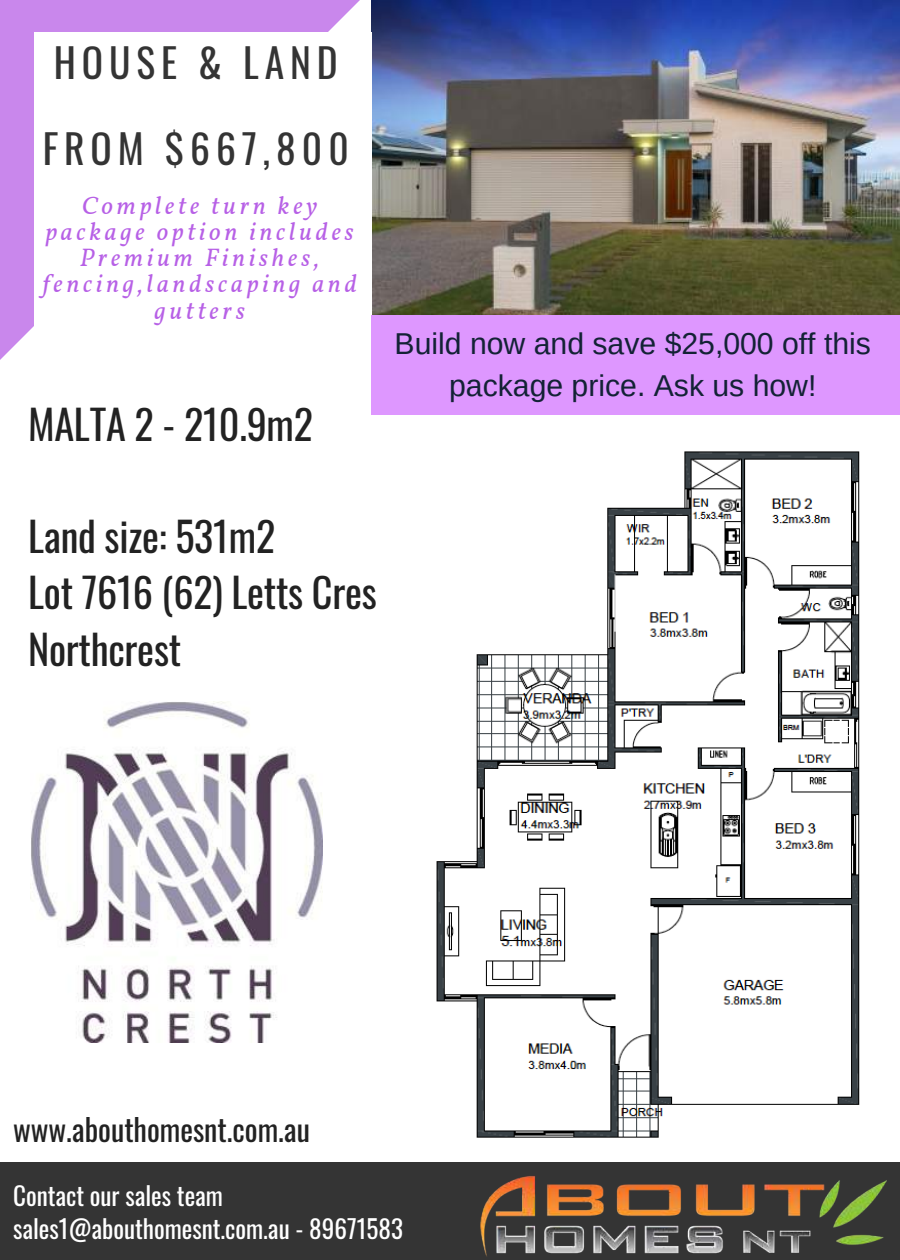
<style>
.page{position:relative;width:900px;height:1260px;background:#fff}
.page>*{position:absolute;margin:0;border:0;box-sizing:border-box;transform-origin:0 0}
.t1{font:40.25px/56.2px "Oswald";letter-spacing:-.005em;color:#222}
.t2{font:39.5px/86.2px "Oswald";letter-spacing:.15em;color:#343434}
.t3{font:30.25px/41.2px "Arimo";color:#132235;text-align:center}
.t4{font:30.25px "Oswald";color:#222}
.t5{font:italic 25.25px/26.2px "Vollkorn";letter-spacing:.15em;color:#b760e6;text-align:center}
.t6{font:25.25px/33.8px "Oswald";color:#fff}
</style>
<div class="page">
<div style="left:0;top:1162px;width:900px;height:98px;background:#343434"></div>
<img style="left:394px;top:0;width:506px;height:315px">
<svg style="left:0;top:0;width:394px;height:360px;fill:#c987ec"></svg>
<div style="left:34px;top:32px;width:337px;height:294px;background:#fff"></div>
<img style="left:480px;top:1175px;width:407px;height:81px">
<img style="left:30px;top:701px;width:292px;height:341px">
<div style="left:371px;top:315px;width:529px;height:99px;background:#de97ff"></div>
<img style="left:436px;top:451px;width:424px;height:687px">
<h2 class="t2" style="left:43px;top:18px;width:308px">HOUSE &amp; LAND<br>FROM $667,800</h2>
<p class="t5" style="left:42px;top:194px;width:316px">Complete turn key package option includes<br>Premium Finishes, fencing,landscaping and gutters</p>
<h1 class="t1" style="left:28px;top:394px;width:286px">MALTA 2 - 210.9m2</h1>
<p class="t3" style="left:395px;top:323px;width:478px">Build now and save $25,000 off this package price. Ask us how!</p>
<h1 class="t1" style="left:28px;top:507px;width:350px">Land size: 531m2<br>Lot 7616 (62) Letts Cres<br>Northcrest</h1>
<p class="t4" style="left:13px;top:1106px;width:298px">www.abouthomesnt.com.au</p>
<p class="t6" style="left:13px;top:1177px;width:392px">Contact our sales team sales1@abouthomesnt.com.au - 89671583</p>
</div>
